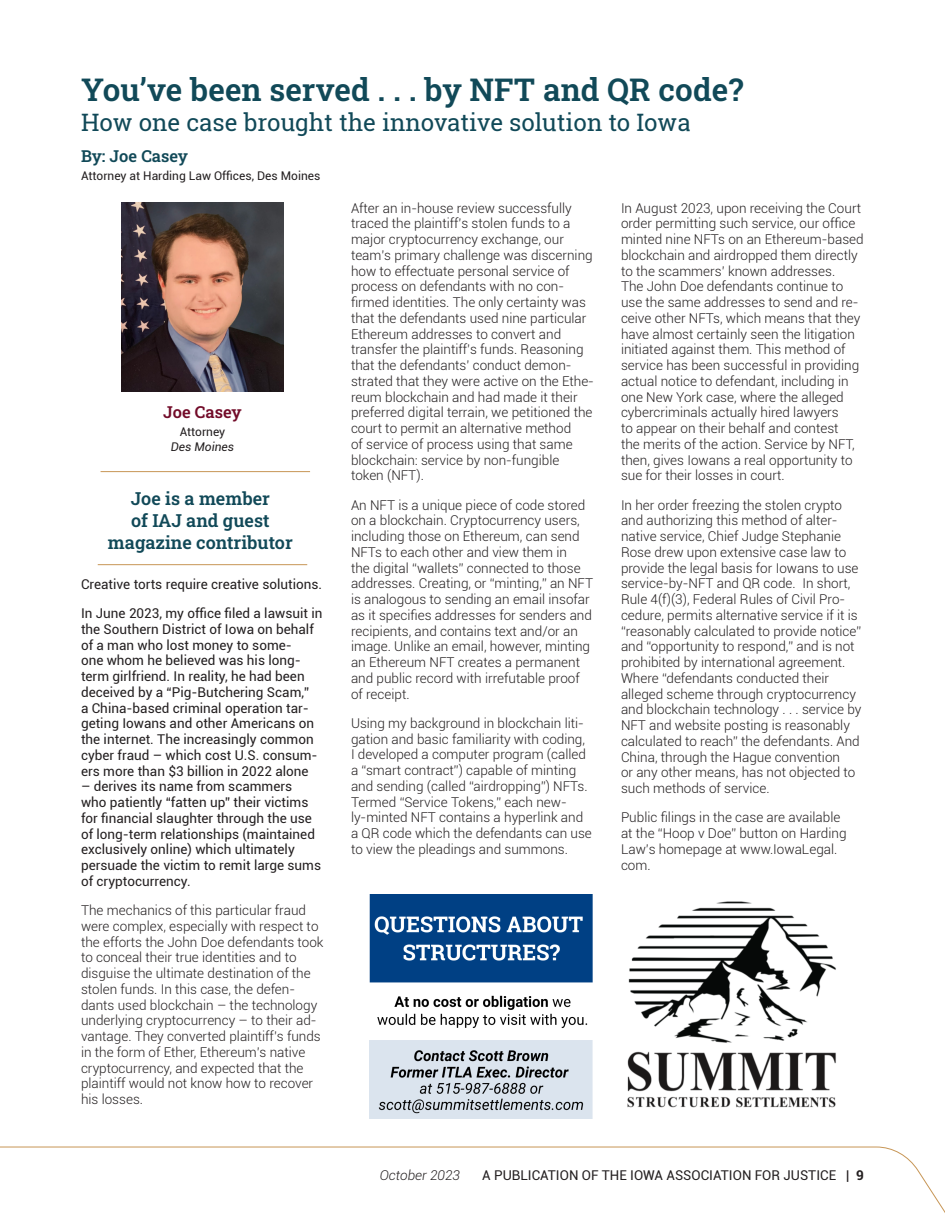
<style>
.page{position:relative;width:945px;height:1215px;background:#fff}
.page>*{position:absolute;margin:0;border:0;box-sizing:border-box;transform-origin:0 0}
.t1{font:600 31.5px "Roboto Slab";color:#114958}
.t2{font:24px "Roboto Slab";color:#114958}
.t3{font:600 18px/21.6px "Roboto Slab";color:#114958;text-align:center}
.t4{font:600 16.5px "Roboto Slab";color:#114958}
.t5{font:600 16.5px "Roboto Slab";color:#720b29}
.t6{font:300 13.5px/15.8px "Roboto";color:#231f20}
.t7{font:13.5px/15.8px "Roboto";color:#231f20}
.t8{font:italic 300 13.5px "Roboto";color:#231f20}
.t9{font:12px "Roboto";color:#231f20}
.t10{font:italic 12px "Roboto";color:#231f20}
.s1{font-weight:700}
</style>
<div class="page">
<svg style="left:0;top:1146px;width:945px;height:67px"></svg>
<img style="left:122px;top:202px;width:162px;height:190px">
<hr style="left:98px;top:564px;width:209px;height:1px;background:#c79656">
<img style="left:370px;top:895px;width:466px;height:223px">
<hr style="left:101px;top:471px;width:209px;height:1px;background:#c79656">
<h1 class="t1" style="left:81px;top:67px;width:664px">You’ve been served . . . by NFT and QR code?</h1>
<h2 class="t2" style="left:81px;top:105px;width:611px">How one case brought the innovative solution to Iowa</h2>
<p class="t4" style="left:81px;top:145px;width:109px">By: Joe Casey</p>
<p class="t9" style="left:81px;top:169px;width:241px">Attorney at Harding Law Offices, Des Moines</p>
<p class="t5" style="left:163px;top:401px;width:80px">Joe Casey</p>
<p class="t9" style="left:180px;top:425px;width:47px">Attorney</p>
<p class="t10" style="left:171px;top:440px;width:65px">Des Moines</p>
<h3 class="t3" style="left:108px;top:488px;width:186px">Joe is a member<br>of IAJ and guest magazine contributor</h3>
<p class="t7" style="left:81px;top:570px;width:243px;line-height:29.2px">Creative torts require creative solutions.<br>In June 2023, my office filed a lawsuit in</p>
<p class="t7" style="left:81px;top:621px;width:238px">the Southern District of Iowa on behalf of a man who lost money to some&shy;one whom he believed was his long&shy;term girlfriend. In reality, he had been deceived by a “Pig-Butchering Scam,” a China-based criminal operation tar&shy;geting Iowans and other Americans on the internet. The increasingly common cyber fraud – which cost U.S. consum&shy;ers more than $3 billion in 2022 alone</p>
<p class="t7" style="left:81px;top:779px;width:242px">– derives its name from scammers who patiently “fatten up” their victims for financial slaughter through the use of long-term relationships (maintained exclusively online) which ultimately persuade the victim to remit large sums of cryptocurrency.</p>
<p class="t6" style="left:81px;top:903px;width:244px">The mechanics of this particular fraud were complex, especially with respect to the efforts the John Doe defendants took to conceal their true identities and to disguise the ultimate destination of the stolen funds. In this case, the defen&shy;dants used blockchain – the technology underlying cryptocurrency – to their ad&shy;vantage. They converted plaintiff’s funds in the form of Ether, Ethereum’s native cryptocurrency, and expected that the plaintiff would not know how to recover his losses.</p>
<p class="t6" style="left:351px;top:200px;width:245px">After an in-house review successfully traced the plaintiff’s stolen funds to a major cryptocurrency exchange, our team’s primary challenge was discerning how to effectuate personal service of process on defendants with no con&shy;firmed identities. The only certainty was that the defendants used nine particular Ethereum addresses to convert and transfer the plaintiff’s funds. Reasoning that the defendants’ conduct demon&shy;strated that they were active on the Ethe&shy;reum blockchain and had made it their preferred digital terrain, we petitioned the court to permit an alternative method<br>of service of process using that same blockchain: service by non-fungible token (NFT).</p>
<p class="t6" style="left:351px;top:497px;width:244px">An NFT is a unique piece of code stored on a blockchain. Cryptocurrency users, including those on Ethereum, can send NFTs to each other and view them in<br>the digital “wallets” connected to those addresses. Creating, or “minting,” an NFT is analogous to sending an email insofar as it specifies addresses for senders and recipients, and contains text and/or an image. Unlike an email, however, minting an Ethereum NFT creates a permanent and public record with irrefutable proof of receipt.</p>
<p class="t6" style="left:351px;top:715px;width:242px">Using my background in blockchain liti&shy;gation and basic familiarity with coding, I developed a computer program (called a “smart contract”) capable of minting and sending (called “airdropping”) NFTs.<br>Termed “Service Tokens,” each new&shy;ly-minted NFT contains a hyperlink and a QR code which the defendants can use to view the pleadings and summons.</p>
<p class="t6" style="left:621px;top:200px;width:244px">In August 2023, upon receiving the Court order permitting such service, our office minted nine NFTs on an Ethereum-based blockchain and airdropped them directly to the scammers’ known addresses.<br>The John Doe defendants continue to use the same addresses to send and re&shy;ceive other NFTs, which means that they have almost certainly seen the litigation initiated against them. This method of service has been successful in providing actual notice to defendant, including in one New York case, where the alleged cybercriminals actually hired lawyers<br>to appear on their behalf and contest<br>the merits of the action. Service by NFT, then, gives Iowans a real opportunity to sue for their losses in court.</p>
<p class="t6" style="left:621px;top:497px;width:242px">In her order freezing the stolen crypto and authorizing this method of alter&shy;native service, Chief Judge Stephanie Rose drew upon extensive case law to provide the legal basis for Iowans to use service-by-NFT and QR code. In short, Rule 4(f)(3), Federal Rules of Civil Pro&shy;cedure, permits alternative service if it is “reasonably calculated to provide notice” and “opportunity to respond,” and is not prohibited by international agreement.<br>Where “defendants conducted their alleged scheme through cryptocurrency and blockchain technology . . . service by NFT and website posting is reasonably calculated to reach” the defendants. And China, through the Hague convention<br>or any other means, has not objected to such methods of service.</p>
<p class="t6" style="left:621px;top:810px;width:227px">Public filings in the case are available at the “Hoop v Doe” button on Harding<br>Law’s homepage at www.IowaLegal. com.</p>
<p class="t8" style="left:380px;top:1167px;width:82px">October 2023</p>
<p class="t7" style="left:482px;top:1168px;width:383px">A PUBLICATION OF THE IOWA ASSOCIATION FOR JUSTICE | <span class="s1">9</span></p>
</div>
